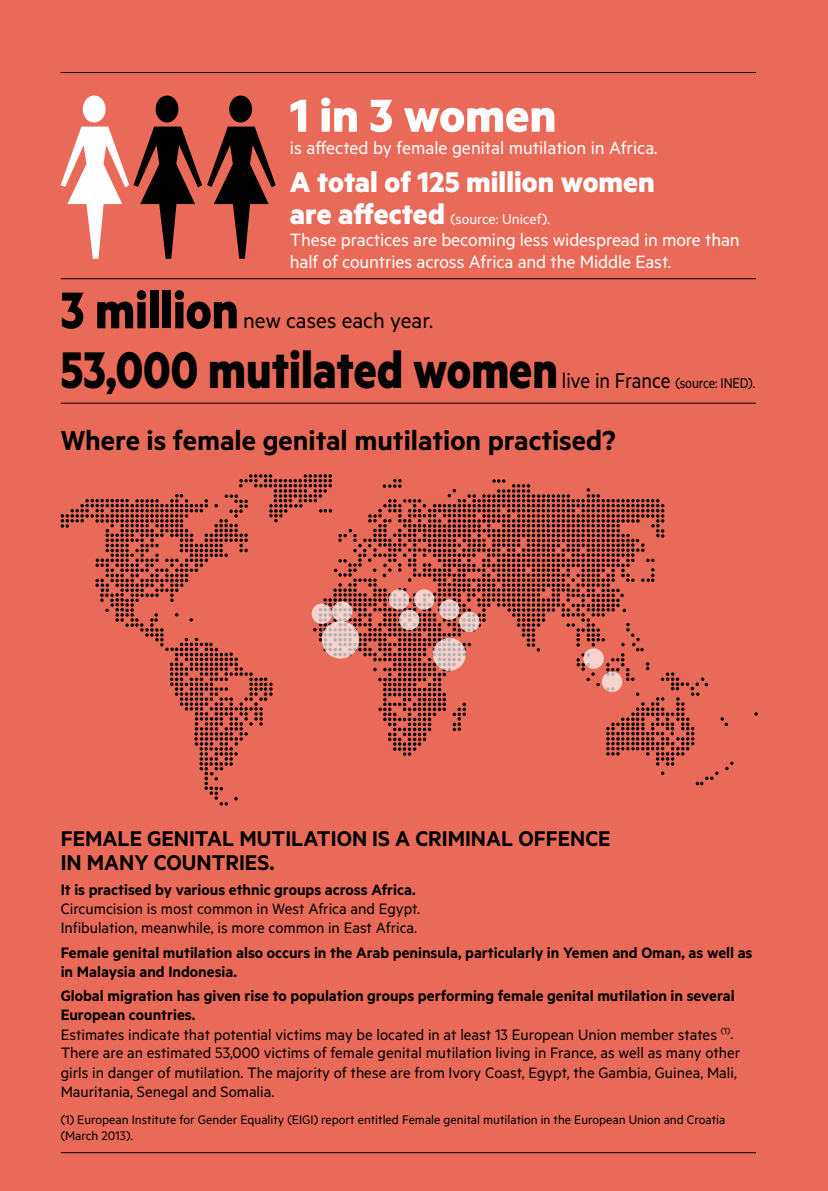
<style>
.page{position:relative;width:828px;height:1191px;background:#ea6a59}
.page>*{position:absolute;margin:0;border:0;box-sizing:border-box;transform-origin:0 0}
.t1{font:700 58px "Metric";color:#000;scale:.85 1}
.t2{font:700 58px "Metric";color:#000;scale:.9 1}
.t3{font:700 52px "Metric";color:#fff}
.t4{font:700 32px "Metric";color:#fff}
.t5{font:600 31px "Metric";color:#000}
.t6{font:600 24px/24px "Metric";color:#000}
.t7{font:24px "Metric";color:#000}
.t8{font:20px/22px "Metric";letter-spacing:-.005em;color:#fff}
.t9{font:17px/19px "Metric";color:#000}
.t10{font:600 17px/19px "Metric";color:#000}
.t11{font:16px "Metric";color:#fff}
.t12{font:16px "Metric";letter-spacing:-.01em;color:#000;scale:.9 1}
.t13{font:14px/16px "Metric";color:#000}
.s1{font-weight:700;font-size:32px}
.s2{font-size:24px}
.s3{font-weight:600}
</style>
<div class="page">
<svg style="left:61px;top:96px;width:215px;height:163px"></svg>
<hr style="left:61px;top:278px;width:695px;height:1px;background:#000">
<hr style="left:61px;top:403px;width:695px;height:1px;background:#000">
<hr style="left:61px;top:1152px;width:695px;height:1px;background:#000">
<hr style="left:61px;top:72px;width:695px;height:1px;background:#000">
<svg style="left:61px;top:474px;width:672px;height:331px"></svg>
<svg style="left:322px;top:621px;width:37px;height:37px"></svg>
<svg style="left:414px;top:589px;width:20px;height:21px"></svg>
<svg style="left:312px;top:603px;width:20px;height:21px"></svg>
<svg style="left:389px;top:589px;width:20px;height:21px"></svg>
<svg style="left:433px;top:638px;width:33px;height:33px"></svg>
<svg style="left:332px;top:601px;width:20px;height:21px"></svg>
<svg style="left:399px;top:610px;width:20px;height:20px"></svg>
<svg style="left:583px;top:648px;width:21px;height:21px"></svg>
<svg style="left:602px;top:671px;width:20px;height:21px"></svg>
<svg style="left:439px;top:599px;width:20px;height:21px"></svg>
<svg style="left:459px;top:611px;width:21px;height:21px"></svg>
<h2 class="t3" style="left:290px;top:84px;width:268px">1 in 3 women</h2>
<p class="t8" style="left:290px;top:136px;width:369px">is affected by female genital mutilation in Africa.</p>
<h3 class="t4" style="left:290px;top:163px;width:366px">A total of 125 million women</h3>
<p class="t11" style="left:290px;top:210px;width:262px"><span class="s1">are affected</span> (source: Unicef).</p>
<p class="t8" style="left:290px;top:228px;width:451px">These practices are becoming less widespread in more than half of countries across Africa and the Middle East.</p>
<h1 class="t2" style="left:61px;top:275px;width:199px">3 million</h1>
<h3 class="t7" style="left:243px;top:307px;width:191px">new cases each year.</h3>
<h1 class="t1" style="left:61px;top:335px;width:586px">53,000 mutilated women</h1>
<p class="t12" style="left:562px;top:374px;width:216px"><span class="s2">live in France</span> (source: INED).</p>
<h3 class="t5" style="left:61px;top:422px;width:556px">Where is female genital mutilation practised?</h3>
<h3 class="t6" style="left:61px;top:826px;width:551px">FEMALE GENITAL MUTILATION IS A CRIMINAL OFFENCE<br>IN MANY COUNTRIES.</h3>
<p class="t10" style="left:61px;top:879px;width:356px">It is practised by various ethnic groups across Africa.</p>
<p class="t9" style="left:61px;top:898px;width:361px">Circumcision is most common in West Africa and Egypt.<br>Infibulation, meanwhile, is more common in East Africa.</p>
<p class="t10" style="left:61px;top:942px;width:693px">Female genital mutilation also occurs in the Arab peninsula, particularly in Yemen and Oman, as well as in Malaysia and Indonesia.</p>
<p class="t9" style="left:61px;top:986px;width:681px"><span class="s3">Global migration has given rise to population groups performing female genital mutilation in several European countries.<br></span>Estimates indicate that potential victims may be located in at least 13 European Union member states <sup>(1)</sup>.<br>There are an estimated 53,000 victims of female genital mutilation living in France, as well as many other girls in danger of mutilation. The majority of these are from Ivory Coast, Egypt, the Gambia, Guinea, Mali, Mauritania, Senegal and Somalia.</p>
<p class="t13" style="left:61px;top:1111px;width:666px">(1) European Institute for Gender Equality (EIGI) report entitled Female genital mutilation in the European Union and Croatia (March 2013).</p>
</div>
